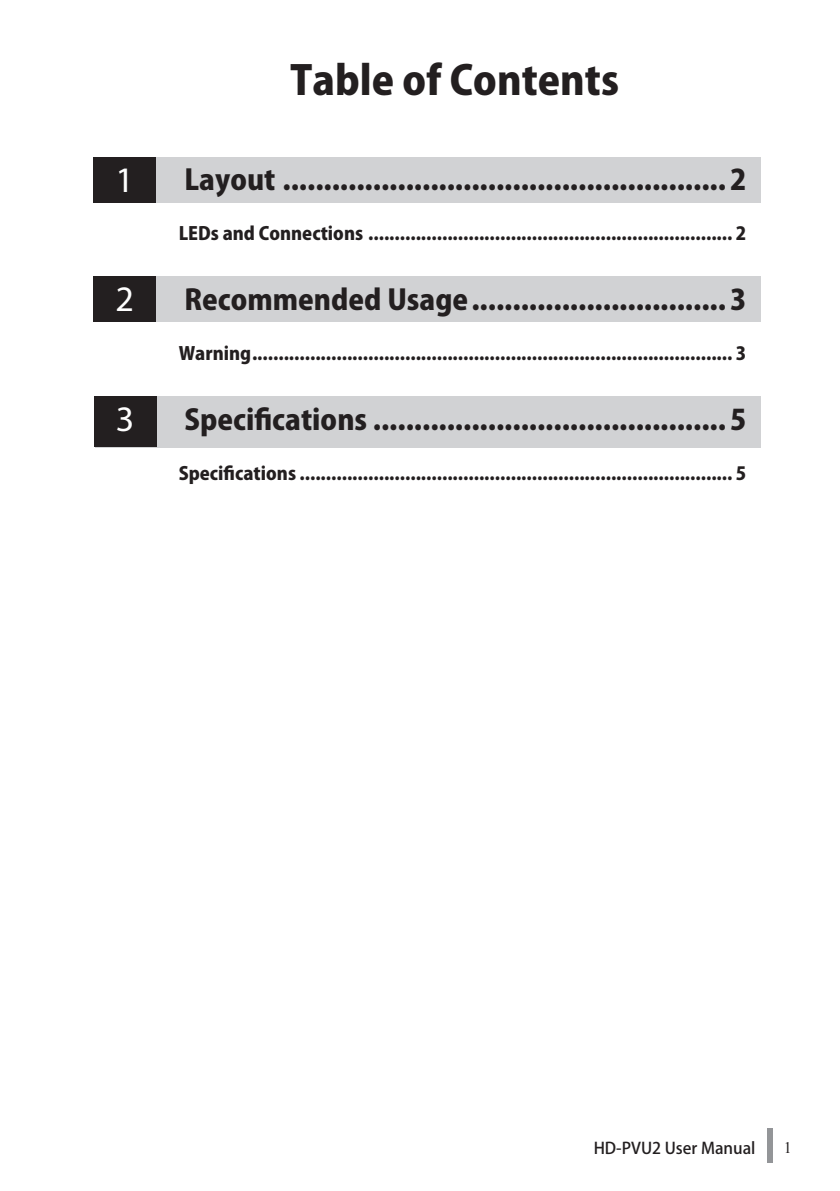
<style>
.page{position:relative;width:840px;height:1191px;background:#fff}
.page>*{position:absolute;margin:0;border:0;box-sizing:border-box;transform-origin:0 0}
.目次-ﾀｲﾄﾙ{font:800 40px "Koz Go Std";color:#231f20}
.t1{font:36px "Myriad Pro";color:#fff}
.目次-02_章ﾀｲﾄﾙ{font:800 28px "Koz Go Std";color:#231f20}
.目次-04_大ﾀｲﾄﾙ{font:800 18px "Koz Go Std";color:#231f20}
._93_フッターR{font:500 16px "Koz Go Std";color:#231f20}
._95_ノンブルR{font:16px "Times New Roman";color:#231f20}
</style>
<div class="page">
<div style="left:766px;top:1128px;width:6px;height:34px;background:#939598"></div>
<div style="left:95px;top:397px;width:665px;height:51px;background:#d1d2d4"></div>
<div style="left:94px;top:397px;width:62px;height:50px;background:#231f20"></div>
<div style="left:95px;top:157px;width:665px;height:46px;background:#d1d2d4"></div>
<div style="left:94px;top:157px;width:62px;height:46px;background:#231f20"></div>
<div style="left:96px;top:277px;width:664px;height:45px;background:#d1d2d4"></div>
<div style="left:94px;top:277px;width:62px;height:45px;background:#231f20"></div>
<p class="目次-ﾀｲﾄﾙ" style="left:290px;top:54px;width:330px">Table of Contents</p>
<p class="t1" style="left:116px;top:157px;width:20px">1</p>
<p class="目次-02_章ﾀｲﾄﾙ" style="left:184px;top:161px;width:563px">Layout ......................................................2</p>
<p class="目次-04_大ﾀｲﾄﾙ" style="left:178px;top:221px;width:569px">LEDs and Connections ..................................................................... 2</p>
<p class="t1" style="left:116px;top:276px;width:20px">2</p>
<p class="目次-02_章ﾀｲﾄﾙ" style="left:184px;top:281px;width:563px">Recommended Usage...............................3</p>
<p class="目次-04_大ﾀｲﾄﾙ" style="left:178px;top:341px;width:569px">Warning........................................................................................... 3</p>
<p class="t1" style="left:116px;top:396px;width:20px">3</p>
<p class="目次-02_章ﾀｲﾄﾙ" style="left:184px;top:401px;width:563px">Specifications ...........................................5</p>
<p class="目次-04_大ﾀｲﾄﾙ" style="left:178px;top:461px;width:569px">Specifications .................................................................................. 5</p>
<p class="_93_フッターR" style="left:593px;top:1137px;width:163px">HD-PVU2 User Manual</p>
<p class="_95_ノンブルR" style="left:783px;top:1136px;width:9px">1</p>
</div>
